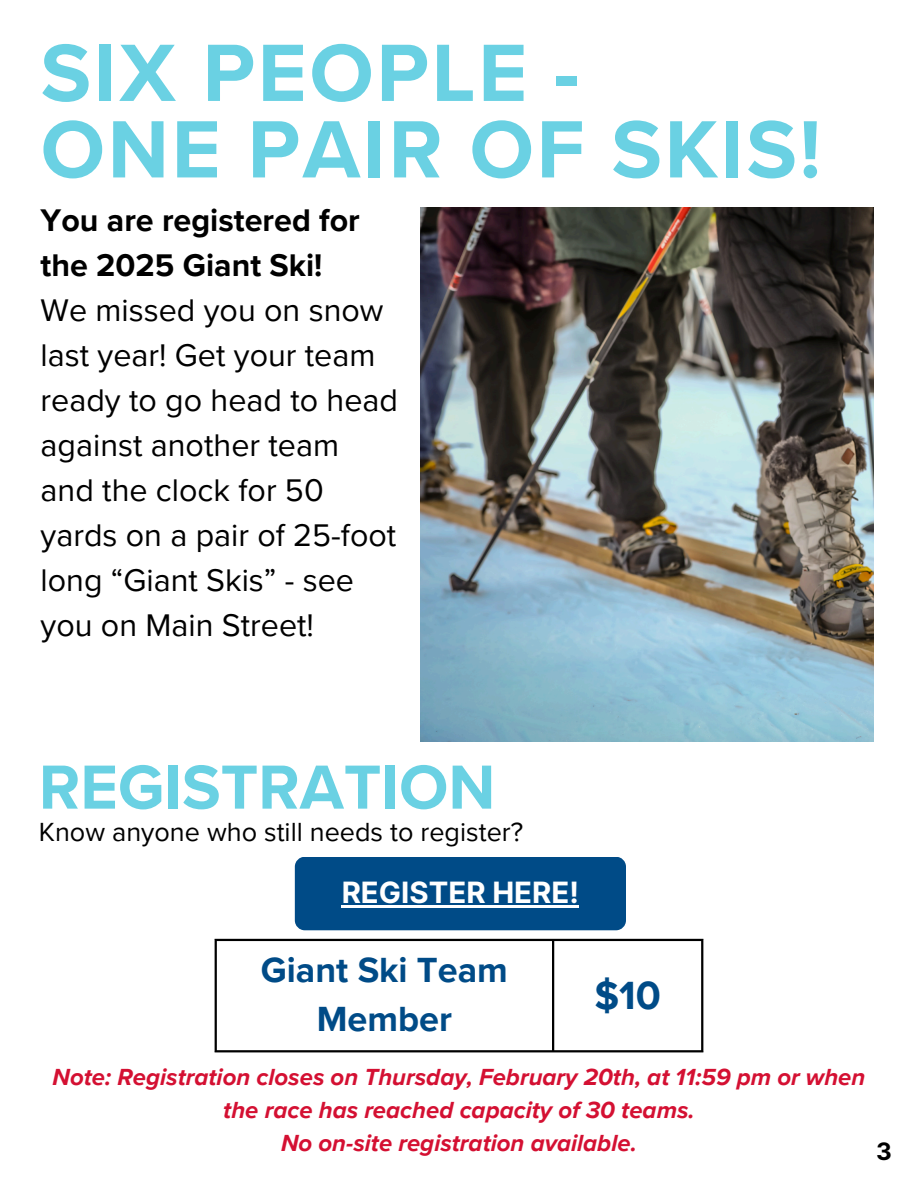
<style>
.page{position:relative;width:918px;height:1188px;background:#fff}
.page>*{position:absolute;margin:0;border:0;box-sizing:border-box;transform-origin:0 0}
.t1{font:700 84.3px/76.5px "Proxima Nova";letter-spacing:.03em;color:#6ad1e3}
.t2{font:700 64.5px "Proxima Nova";color:#6ad1e3}
.t3{font:700 40.5px "Proxima Nova";color:#004b87}
.t4{font:700 36px/49.5px "Proxima Nova";color:#004b87;text-align:center}
.t5{font:32.25px/45px "Proxima Nova";color:#000}
.t6{font:700 29.4px "Inter";color:#fff}
.t7{font:27px "Proxima Nova";color:#000}
.t8{font:italic 700 24px/32.7px "Proxima Nova";color:#d41032;text-align:center}
.t9{font:700 24px "Inter";color:#000}
.s1{font-weight:700}
</style>
<div class="page">
<img style="left:420px;top:207px;width:454px;height:534px">
<div style="left:295px;top:857px;width:331px;height:73px;background:#004b87;border-radius:10px"></div>
<hr style="left:342px;top:905px;width:237px;height:2px;background:#fff">
<hr style="left:215px;top:941px;width:2px;height:109px;background:#000">
<hr style="left:552px;top:941px;width:2px;height:109px;background:#000">
<hr style="left:701px;top:941px;width:2px;height:109px;background:#000">
<hr style="left:215px;top:939px;width:488px;height:2px;background:#000">
<hr style="left:215px;top:1050px;width:488px;height:2px;background:#000">
<h1 class="t1" style="left:41px;top:36px;width:782px">SIX PEOPLE -<br>ONE PAIR OF SKIS!</h1>
<h4 class="t5" style="left:41px;top:199px;width:359px"><span class="s1">You are registered for the 2025 Giant Ski!<br></span>We missed you on snow last year! Get your team ready to go head to head against another team and the clock for 50 yards on a pair of 25-foot long “Giant Skis” - see you on Main Street!</h4>
<p class="t2" style="left:39px;top:749px;width:458px">REGISTRATION</p>
<h2 class="t7" style="left:39px;top:816px;width:486px">Know anyone who still needs to register?</h2>
<p class="t6" style="left:342px;top:875px;width:239px">REGISTER HERE!</p>
<p class="t4" style="left:261px;top:946px;width:248px">Giant Ski Team<br>Member</p>
<p class="t3" style="left:594px;top:971px;width:68px">$10</p>
<h5 class="t8" style="left:53px;top:1062px;width:814px">Note: Registration closes on Thursday, February 20th, at 11:59 pm or when the race has reached capacity of 30 teams.</h5>
<h3 class="t8" style="left:281px;top:1127px;width:357px">No on-site registration available.</h3>
<p class="t9" style="left:876px;top:1137px;width:17px">3</p>
</div>
